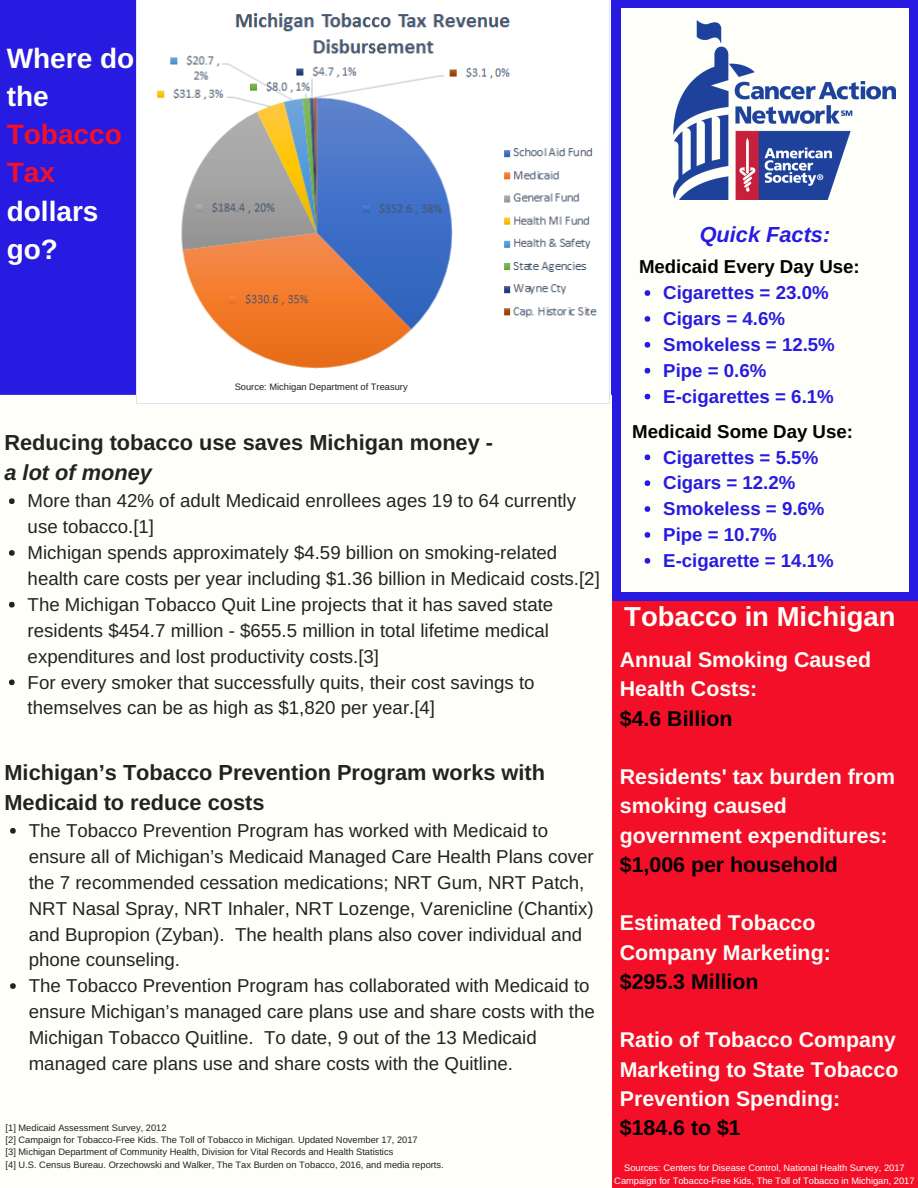
<style>
.page{position:relative;width:918px;height:1188px;background:#fff}
.page>*{position:absolute;margin:0;border:0;box-sizing:border-box;transform-origin:0 0}
.t1{font:700 28.05px/38.2px "Arimo";color:#fffff9}
.t2{font:700 28.05px/38.2px "Arimo";color:#f40f29}
.t3{font:700 27.45px "Arimo";color:#fffff9}
.t4{font:700 21.75px/30.3px "Arimo";color:#222}
.t5{font:italic 700 21.75px "Arimo";color:#281be1}
.t6{font:italic 700 21.75px "Arimo";color:#222}
.t7{font:700 21.3px/29.2px "Arimo";color:#fffff9}
.t8{font:700 21.3px "Arimo";color:#000}
.t9{font:18.75px/25.8px "Arimo";color:#222}
.t10{font:700 18.75px/25.8px "Arimo";color:#281be1}
.t11{font:700 18.75px "Arimo";color:#000}
.t12{font:9.3px/12.3px "Arimo";color:#222}
.t13{font:9.3px/12.3px "Arimo";color:#fff;text-align:center}
</style>
<div class="page">
<div style="left:0;top:0;width:612px;height:395px;background:#281be1"></div>
<div style="left:603px;top:594px;width:315px;height:594px;background:#f40f29"></div>
<div style="left:0;top:395px;width:612px;height:793px;background:#fffff9"></div>
<div style="left:614px;top:0;width:304px;height:596px;background:#fffff9"></div>
<div style="left:909px;top:592px;width:9px;height:8px;background:#281be1"></div>
<div style="left:612px;top:7px;width:9px;height:585px;background:#281be1"></div>
<div style="left:612px;top:592px;width:9px;height:8px;background:#281be1"></div>
<div style="left:909px;top:7px;width:9px;height:585px;background:#281be1"></div>
<div style="left:620px;top:592px;width:290px;height:8px;background:#281be1"></div>
<div style="left:909px;top:0;width:9px;height:8px;background:#281be1"></div>
<div style="left:612px;top:0;width:9px;height:8px;background:#281be1"></div>
<div style="left:620px;top:0;width:290px;height:8px;background:#281be1"></div>
<img style="left:674px;top:20px;width:222px;height:179px">
<svg style="left:645px;top:290px;width:5px;height:6px"></svg>
<svg style="left:645px;top:316px;width:5px;height:6px"></svg>
<svg style="left:645px;top:342px;width:5px;height:6px"></svg>
<svg style="left:645px;top:368px;width:5px;height:6px"></svg>
<svg style="left:645px;top:394px;width:5px;height:5px"></svg>
<svg style="left:9px;top:498px;width:6px;height:6px"></svg>
<svg style="left:9px;top:550px;width:6px;height:6px"></svg>
<svg style="left:9px;top:602px;width:6px;height:6px"></svg>
<svg style="left:9px;top:680px;width:6px;height:5px"></svg>
<svg style="left:10px;top:828px;width:6px;height:6px"></svg>
<svg style="left:10px;top:983px;width:6px;height:6px"></svg>
<img style="left:136px;top:0;width:475px;height:404px">
<svg style="left:645px;top:454px;width:5px;height:6px"></svg>
<svg style="left:645px;top:480px;width:5px;height:6px"></svg>
<svg style="left:645px;top:506px;width:5px;height:6px"></svg>
<svg style="left:645px;top:532px;width:5px;height:6px"></svg>
<svg style="left:645px;top:558px;width:5px;height:6px"></svg>
<h1 class="t1" style="left:7px;top:39px;width:129px">Where do the</h1>
<h1 class="t2" style="left:7px;top:115px;width:117px">Tobacco<br>Tax</h1>
<h1 class="t1" style="left:7px;top:192px;width:93px">dollars go?</h1>
<p class="t12" style="left:235px;top:381px;width:174px">Source: Michigan Department of Treasury</p>
<p class="t4" style="left:4px;top:427px;width:490px">Reducing tobacco use saves Michigan money -</p>
<p class="t6" style="left:4px;top:461px;width:149px">a lot of money</p>
<p class="t9" style="left:28px;top:488px;width:574px">More than 42% of adult Medicaid enrollees ages 19 to 64 currently use tobacco.[1]<br>Michigan spends approximately $4.59 billion on smoking-related health care costs per year including $1.36 billion in Medicaid costs.[2] The Michigan Tobacco Quit Line projects that it has saved state residents $454.7 million - $655.5 million in total lifetime medical expenditures and lost productivity costs.[3]<br>For every smoker that successfully quits, their cost savings to themselves can be as high as $1,820 per year.[4]</p>
<p class="t4" style="left:4px;top:757px;width:542px">Michigan’s Tobacco Prevention Program works with<br>Medicaid to reduce costs</p>
<p class="t9" style="left:29px;top:818px;width:568px">The Tobacco Prevention Program has worked with Medicaid to ensure all of Michigan’s Medicaid Managed Care Health Plans cover the 7 recommended cessation medications; NRT Gum, NRT Patch, NRT Nasal Spray, NRT Inhaler, NRT Lozenge, Varenicline (Chantix) and Bupropion (Zyban). The health plans also cover individual and phone counseling.<br>The Tobacco Prevention Program has collaborated with Medicaid to ensure Michigan’s managed care plans use and share costs with the Michigan Tobacco Quitline. To date, 9 out of the 13 Medicaid managed care plans use and share costs with the Quitline.</p>
<p class="t12" style="left:6px;top:1121px;width:440px">[1] Medicaid Assessment Survey, 2012<br>[2] Campaign for Tobacco-Free Kids. The Toll of Tobacco in Michigan. Updated November 17, 2017<br>[3] Michigan Department of Community Health, Division for Vital Records and Health Statistics<br>[4] U.S. Census Bureau. Orzechowski and Walker, The Tax Burden on Tobacco, 2016, and media reports.</p>
<p class="t5" style="left:700px;top:222px;width:132px">Quick Facts:</p>
<p class="t10" style="left:663px;top:280px;width:173px">Cigarettes = 23.0%<br>Cigars = 4.6%<br>Smokeless = 12.5%<br>Pipe = 0.6%<br>E-cigarettes = 6.1%</p>
<p class="t11" style="left:639px;top:256px;width:222px">Medicaid Every Day Use:</p>
<p class="t11" style="left:632px;top:421px;width:222px">Medicaid Some Day Use:</p>
<p class="t10" style="left:663px;top:444px;width:172px">Cigarettes = 5.5%<br>Cigars = 12.2%<br>Smokeless = 9.6%<br>Pipe = 10.7%<br>E-cigarette = 14.1%</p>
<h2 class="t3" style="left:624px;top:601px;width:273px">Tobacco in Michigan</h2>
<p class="t7" style="left:620px;top:645px;width:253px">Annual Smoking Caused<br>Health Costs:</p>
<p class="t8" style="left:620px;top:706px;width:114px">$4.6 Billion</p>
<p class="t7" style="left:620px;top:762px;width:277px">Residents' tax burden from smoking caused government expenditures:</p>
<p class="t8" style="left:620px;top:853px;width:220px">$1,006 per household</p>
<p class="t7" style="left:620px;top:908px;width:212px">Estimated Tobacco<br>Company Marketing:</p>
<p class="t8" style="left:620px;top:970px;width:140px">$295.3 Million</p>
<p class="t7" style="left:620px;top:1025px;width:280px;text-align:justify">Ratio of Tobacco Company Marketing to State Tobacco Prevention Spending:</p>
<p class="t8" style="left:620px;top:1116px;width:122px">$184.6 to $1</p>
<p class="t13" style="left:614px;top:1162px;width:302px">Sources: Centers for Disease Control, National Health Survey, 2017<br>Campaign for Tobacco-Free Kids, The Toll of Tobacco in Michigan, 2017</p>
</div>
